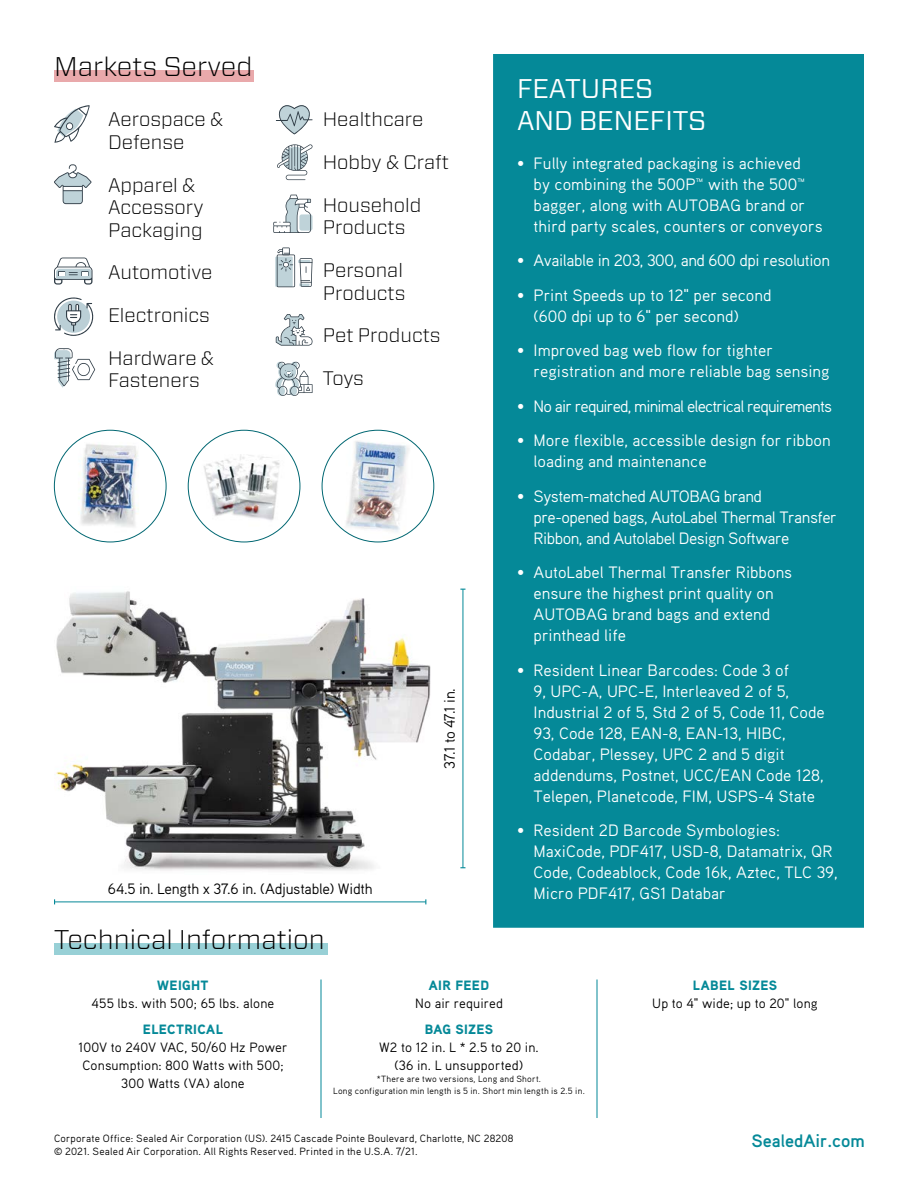
<style>
.page{position:relative;width:918px;height:1188px;background:#fff}
.page>*{position:absolute;margin:0;border:0;box-sizing:border-box;transform-origin:0 0}
.t1{font:300 27px "Forza";color:#000}
.t2{font:27px/32.4px "Forza";color:#fff}
.t3{font:300 19.5px/42.8px "Forza";color:#000}
.t4{font:700 18px "Aaux Pro";color:#058998}
.t5{font:16.5px/21px "Aaux Pro";color:#fff}
.t6{font:16.5px/21px "Aaux Pro";letter-spacing:-.03em;color:#fff}
.t7{font:16.5px "Aaux Pro";letter-spacing:-.05em;color:#fff}
.t8{font:16.5px "Aaux Pro";letter-spacing:-.025em;color:#fff}
.t9{font:15px "Aaux Pro";letter-spacing:-.02em;color:#000}
.t10{font:13.5px/18px "Aaux Pro";letter-spacing:.01em;color:#000;text-align:center}
.t11{font:900 13.5px "Aaux Pro";letter-spacing:.03em;color:#058998}
.t12{font:10.5px/13.5px "Aaux Pro";letter-spacing:.015em;color:#000}
.t13{font:9px/12px "Aaux Pro";letter-spacing:.025em;color:#000;text-align:center}
</style>
<div class="page">
<img style="left:54px;top:430px;width:112px;height:112px;border-radius:56px">
<img style="left:188px;top:430px;width:112px;height:112px;border-radius:56px">
<img style="left:322px;top:430px;width:112px;height:112px;border-radius:56px">
<div style="left:493px;top:54px;width:371px;height:874px;background:#058998"></div>
<div style="left:54px;top:943px;width:273px;height:12px;background:#98d0d6"></div>
<div style="left:54px;top:70px;width:200px;height:12px;background:#e9a9ab"></div>
<hr style="left:321px;top:980px;width:1px;height:138px;background:#058998">
<hr style="left:597px;top:980px;width:1px;height:138px;background:#058998">
<img style="left:56px;top:591px;width:375px;height:280px">
<hr style="left:55px;top:902px;width:371px;height:1px;background:#058998">
<hr style="left:463px;top:589px;width:1px;height:279px;background:#058998">
<svg style="left:54px;top:258px;width:38px;height:27px"></svg>
<svg style="left:54px;top:164px;width:37px;height:40px"></svg>
<svg style="left:54px;top:105px;width:36px;height:38px"></svg>
<svg style="left:54px;top:297px;width:40px;height:39px"></svg>
<svg style="left:54px;top:348px;width:41px;height:40px"></svg>
<svg style="left:276px;top:105px;width:37px;height:29px"></svg>
<svg style="left:277px;top:144px;width:36px;height:36px"></svg>
<svg style="left:275px;top:248px;width:38px;height:39px"></svg>
<svg style="left:276px;top:314px;width:37px;height:32px"></svg>
<svg style="left:275px;top:362px;width:38px;height:34px"></svg>
<div style="left:299px;top:214px;width:14px;height:17px;background:#b8ccd2;border-radius:2px"></div>
<svg style="left:273px;top:195px;width:38px;height:38px"></svg>
<h1 class="t1" style="left:54px;top:48px;width:200px">Markets Served</h1>
<p class="t3" style="left:108px;top:108px;width:117px;line-height:22.5px">Aerospace &amp;<br>Defense</p>
<p class="t3" style="left:108px;top:173px;width:97px;line-height:22.5px">Apparel &amp;<br>Accessory<br>Packaging</p>
<p class="t3" style="left:108px;top:251px;width:108px">Automotive<br>Electronics<br>Hardware &amp;</p>
<p class="t3" style="left:108px;top:359px;width:93px">Fasteners</p>
<p class="t3" style="left:323px;top:98px;width:128px">Healthcare<br>Hobby &amp; Craft<br>Household</p>
<p class="t3" style="left:323px;top:206px;width:84px">Products<br>Personal</p>
<p class="t3" style="left:323px;top:271px;width:119px">Products<br>Pet Products<br>Toys</p>
<p class="t9" style="left:440px;top:769px;width:82px;rotate:-90deg">37.1 to 47.1 in.</p>
<p class="t9" style="left:108px;top:879px;width:266px">64.5 in. Length x 37.6 in. (Adjustable) Width</p>
<h1 class="t1" style="left:54px;top:921px;width:272px">Technical Information</h1>
<h1 class="t2" style="left:517px;top:72px;width:191px">FEATURES<br>AND BENEFITS</h1>
<p class="t5" style="left:534px;top:152px;width:291px;text-indent:-16px">• Fully integrated packaging is achieved<br>by combining the 500P™ with the 500™ bagger, along with AUTOBAG brand or third party scales, counters or conveyors</p>
<p class="t8" style="left:517px;top:250px;width:314px">• Available in 203, 300, and 600 dpi resolution</p>
<p class="t5" style="left:534px;top:284px;width:239px;text-indent:-16px">• Print Speeds up to 12" per second (600 dpi up to 6" per second)</p>
<p class="t5" style="left:534px;top:340px;width:298px;text-indent:-16px">• Improved bag web flow for tighter registration and more reliable bag sensing</p>
<p class="t7" style="left:517px;top:396px;width:317px">• No air required, minimal electrical requirements</p>
<p class="t5" style="left:534px;top:430px;width:299px;text-indent:-16px">• More flexible, accessible design for ribbon loading and maintenance</p>
<p class="t6" style="left:534px;top:485px;width:305px;text-indent:-16px">• System-matched AUTOBAG brand pre-opened bags, AutoLabel Thermal Transfer<br>Ribbon, and Autolabel Design Software</p>
<p class="t5" style="left:534px;top:562px;width:260px;text-indent:-16px">• AutoLabel Thermal Transfer Ribbons ensure the highest print quality on<br>AUTOBAG brand bags and extend printhead life</p>
<p class="t5" style="left:534px;top:659px;width:293px;text-indent:-16px">• Resident Linear Barcodes: Code 3 of<br>9, UPC-A, UPC-E, Interleaved 2 of 5, Industrial 2 of 5, Std 2 of 5, Code 11, Code 93, Code 128, EAN-8, EAN-13, HIBC, Codabar, Plessey, UPC 2 and 5 digit addendums, Postnet, UCC/EAN Code 128, Telepen, Planetcode, FIM, USPS-4 State</p>
<p class="t5" style="left:534px;top:820px;width:306px;text-indent:-16px">• Resident 2D Barcode Symbologies:<br>MaxiCode, PDF417, USD-8, Datamatrix, QR Code, Codeablock, Code 16k, Aztec, TLC 39, Micro PDF417, GS1 Databar</p>
<p class="t11" style="left:157px;top:977px;width:53px">WEIGHT</p>
<p class="t10" style="left:92px;top:994px;width:184px">455 lbs. with 500; 65 lbs. alone</p>
<p class="t11" style="left:143px;top:1021px;width:82px">ELECTRICAL</p>
<p class="t10" style="left:79px;top:1038px;width:210px">100V to 240V VAC, 50/60 Hz Power<br>Consumption: 800 Watts with 500;<br>300 Watts (VA) alone</p>
<p class="t11" style="left:429px;top:977px;width:62px">AIR FEED</p>
<p class="t10" style="left:415px;top:994px;width:89px">No air required</p>
<p class="t11" style="left:425px;top:1021px;width:70px">BAG SIZES</p>
<p class="t10" style="left:379px;top:1038px;width:161px">W2 to 12 in. L * 2.5 to 20 in. (36 in. L unsupported)</p>
<p class="t13" style="left:333px;top:1073px;width:253px">*There are two versions, Long and Short.<br>Long configuration min length is 5 in. Short min length is 2.5 in.</p>
<p class="t12" style="left:54px;top:1131px;width:461px">Corporate Office: Sealed Air Corporation (US). 2415 Cascade Pointe Boulevard, Charlotte, NC 28208 © 2021. Sealed Air Corporation. All Rights Reserved. Printed in the U.S.A. 7/21.</p>
<p class="t11" style="left:693px;top:977px;width:86px">LABEL SIZES</p>
<p class="t10" style="left:652px;top:994px;width:167px">Up to 4" wide; up to 20" long</p>
<p class="t4" style="left:751px;top:1129px;width:115px">SealedAir.com</p>
</div>
